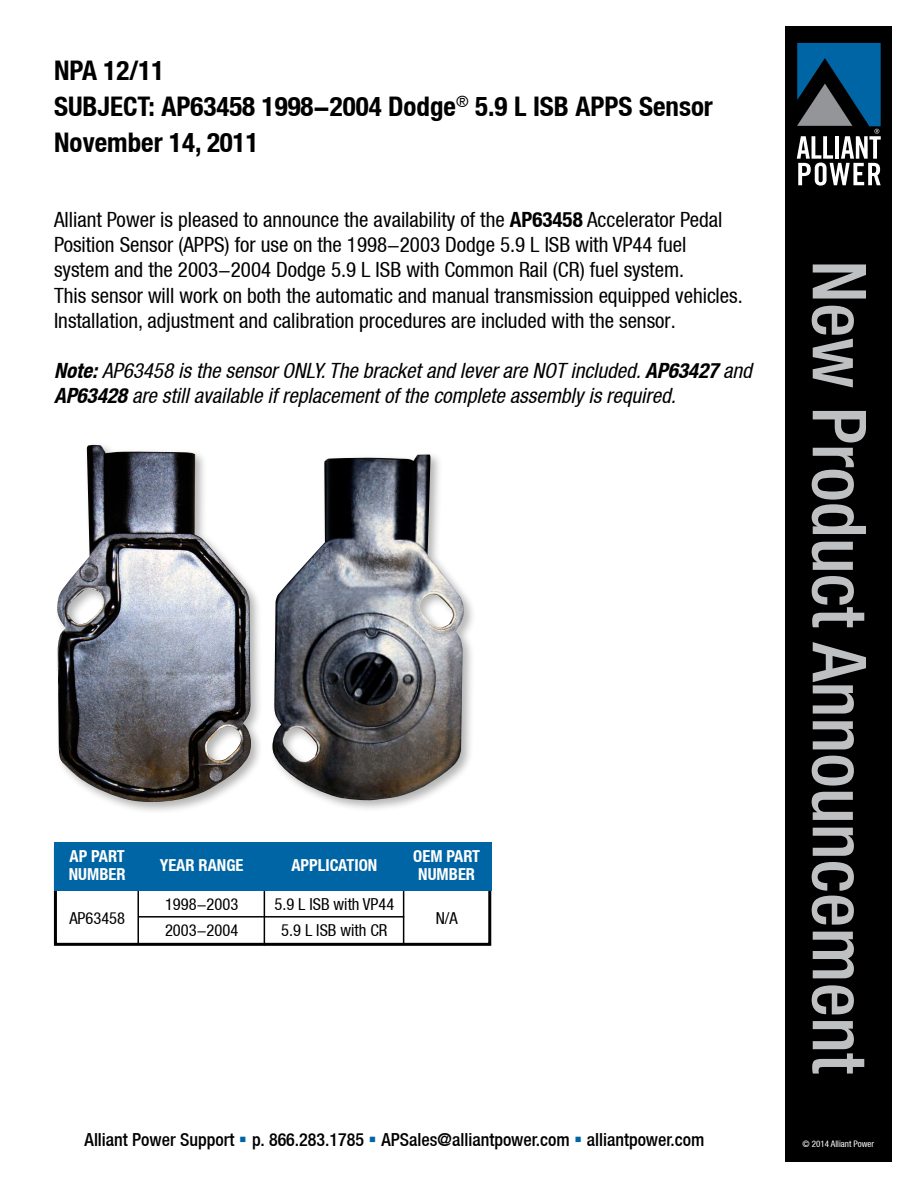
<style>
.page{position:relative;width:918px;height:1188px;background:#fff}
.page>*{position:absolute;margin:0;border:0;box-sizing:border-box;transform-origin:0 0}
.t1{font:700 condensed 27px/36px "Helvetica Neue LT";color:#000}
.t2{font:condensed 21px/25.2px "Helvetica Neue LT";color:#000}
.t3{font:italic condensed 21px/25.2px "Helvetica Neue LT";color:#000}
.t4{font:500 condensed 18px "Helvetica Neue LT";color:#000}
.t5{font:condensed 16.5px/25.5px "Helvetica Neue LT";color:#000}
.t6{font:700 condensed 16.5px/18px "Helvetica Neue LT";color:#fff}
.t7{font:condensed 9px "Helvetica Neue LT";color:#fff}
.s1{font-weight:700}
.s2{color:#0065a4}
</style>
<div class="page">
<div style="left:786px;top:27px;width:106px;height:1135px;background:#000"></div>
<svg style="left:813px;top:264px;width:53px;height:35px"></svg>
<svg style="left:812px;top:306px;width:42px;height:81px"></svg>
<svg style="left:812px;top:411px;width:54px;height:123px"></svg>
<svg style="left:812px;top:542px;width:41px;height:28px"></svg>
<svg style="left:812px;top:576px;width:52px;height:51px"></svg>
<svg style="left:813px;top:642px;width:53px;height:72px"></svg>
<svg style="left:813px;top:721px;width:41px;height:28px"></svg>
<svg style="left:812px;top:756px;width:42px;height:30px"></svg>
<svg style="left:812px;top:792px;width:41px;height:28px"></svg>
<svg style="left:813px;top:828px;width:41px;height:28px"></svg>
<svg style="left:812px;top:862px;width:42px;height:63px"></svg>
<svg style="left:813px;top:932px;width:41px;height:46px"></svg>
<svg style="left:812px;top:985px;width:42px;height:29px"></svg>
<svg style="left:812px;top:1021px;width:52px;height:53px"></svg>
<svg style="left:797px;top:43px;width:84px;height:143px"></svg>
<div style="left:54px;top:847px;width:437px;height:99px;border:3px solid #000"></div>
<hr style="left:137px;top:873px;width:2px;height:70px;background:#000">
<hr style="left:403px;top:873px;width:1px;height:70px;background:#000">
<hr style="left:264px;top:869px;width:1px;height:77px;background:#000">
<div style="left:54px;top:842px;width:437px;height:49px;background:#0065a4"></div>
<hr style="left:138px;top:916px;width:266px;height:2px;background:#000">
<div style="left:54px;top:442px;width:210px;height:373px;background:#000;opacity:.3"></div>
<img style="left:57px;top:445px;width:194px;height:357px">
<div style="left:269px;top:451px;width:208px;height:362px;background:#000;opacity:.3"></div>
<img style="left:272px;top:455px;width:193px;height:346px">
<p class="t1" style="left:54px;top:52px;width:660px">NPA 12/11<br>SUBJECT: AP63458 1998-2004 Dodge<sup>®</sup> 5.9 L ISB APPS Sensor<br>November 14, 2011</p>
<p class="t2" style="left:54px;top:207px;width:690px">Alliant Power is pleased to announce the availability of the <span class="s1">AP63458</span> Accelerator Pedal Position Sensor (APPS) for use on the 1998-2003 Dodge 5.9 L ISB with VP44 fuel system and the 2003-2004 Dodge 5.9 L ISB with Common Rail (CR) fuel system.<br>This sensor will work on both the automatic and manual transmission equipped vehicles.<br>Installation, adjustment and calibration procedures are included with the sensor.</p>
<p class="t3" style="left:54px;top:358px;width:700px"><span class="s1">Note:</span> AP63458 is the sensor ONLY. The bracket and lever are NOT included. <span class="s1">AP63427</span> and<br><span class="s1">AP63428</span> are still available if replacement of the complete assembly is required.</p>
<p class="t6" style="left:69px;top:847px;width:58px">AP PART<br>NUMBER</p>
<p class="t5" style="left:69px;top:905px;width:57px">AP63458</p>
<p class="t6" style="left:160px;top:856px;width:85px">YEAR RANGE</p>
<p class="t5" style="left:165px;top:892px;width:75px">1998-2003<br>2003-2004</p>
<p class="t6" style="left:291px;top:856px;width:87px">APPLICATION</p>
<p class="t5" style="left:274px;top:891px;width:121px;text-align:center">5.9 L ISB with VP44<br>5.9 L ISB with CR</p>
<p class="t6" style="left:413px;top:847px;width:68px;text-align:center">OEM PART<br>NUMBER</p>
<p class="t5" style="left:436px;top:905px;width:24px">N/A</p>
<p class="t4" style="left:85px;top:1129px;width:621px">Alliant Power Support <span class="s2">▪</span> p. 866.283.1785 <span class="s2">▪</span> APSales@alliantpower.com <span class="s2">▪</span> alliantpower.com</p>
<p class="t7" style="left:802px;top:1139px;width:73px">© 2014 Alliant Power</p>
</div>
